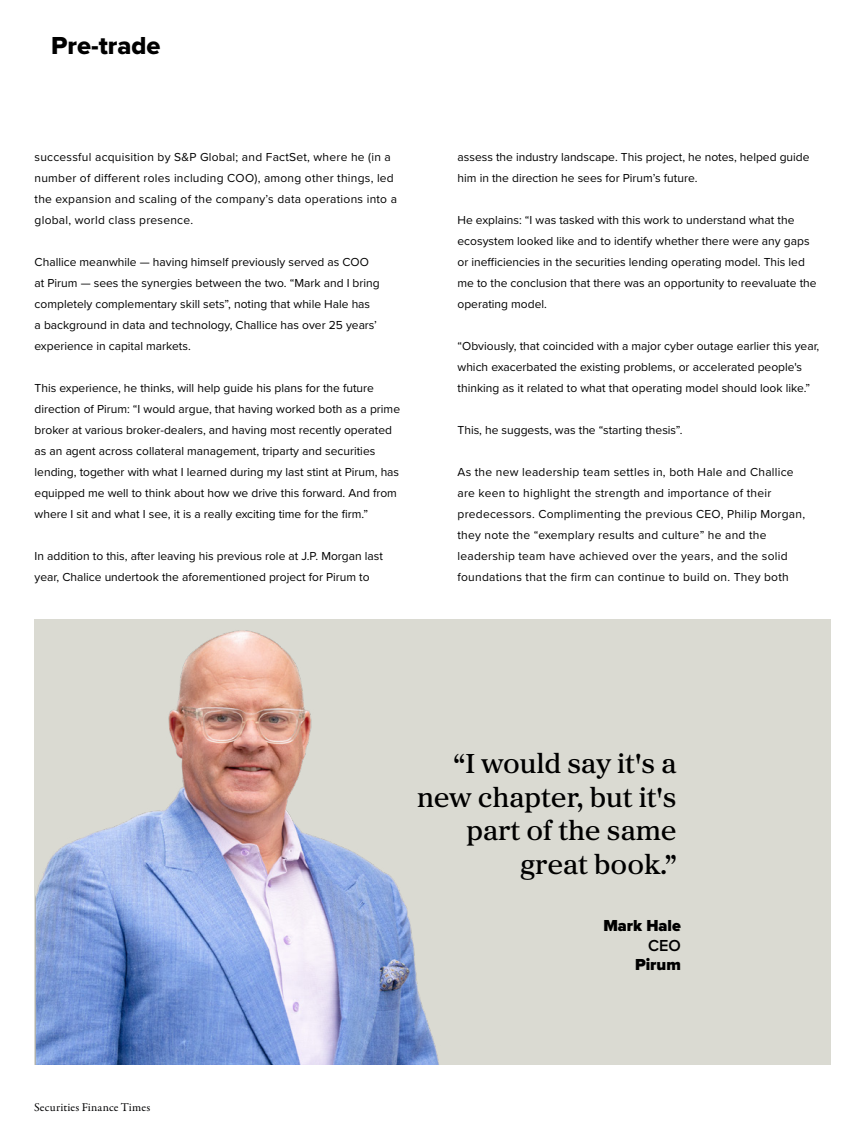
<style>
.page{position:relative;width:864px;height:1136px;background:#fff}
.page>*{position:absolute;margin:0;border:0;box-sizing:border-box;transform-origin:0 0}
.t1{font:500 28.5px/33.5px "Proxima Sera";color:#000;text-align:right}
.t2{font:25.5px "Proxima Nova Extrabld";color:#000}
.t3{font:900 16.5px "Proxima Nova";color:#000}
.t4{font:600 16.5px "Proxima Nova";color:#000}
.t5{font:12px/21px "Proxima Nova";color:#000}
.t6{font:12px/21px "Proxima Nova";letter-spacing:.02em;color:#000}
.t7{font:12px "Garamond Premr Pro";letter-spacing:.015em;color:#020203}
</style>
<div class="page">
<div style="left:34px;top:619px;width:796px;height:445px;background:#dadad2"></div>
<img style="left:35px;top:630px;width:404px;height:434px">
<h2 class="t2" style="left:51px;top:27px;width:111px">Pre-trade</h2>
<p class="t6" style="left:35px;top:146px;width:364px">successful acquisition by S&amp;P Global; and FactSet, where he (in a number of different roles including COO), among other things, led the expansion and scaling of the company’s data operations into a global, world class presence.</p>
<p class="t5" style="left:35px;top:251px;width:346px">Challice meanwhile — having himself previously served as COO at Pirum — sees the synergies between the two. “Mark and I bring completely complementary skill sets”, noting that while Hale has<br>a background in data and technology, Challice has over 25 years’ experience in capital markets.</p>
<p class="t5" style="left:35px;top:377px;width:367px">This experience, he thinks, will help guide his plans for the future direction of Pirum: “I would argue, that having worked both as a prime broker at various broker-dealers, and having most recently operated as an agent across collateral management, triparty and securities lending, together with what I learned during my last stint at Pirum, has equipped me well to think about how we drive this forward. And from where I sit and what I see, it is a really exciting time for the firm.”</p>
<p class="t5" style="left:35px;top:545px;width:350px">In addition to this, after leaving his previous role at J.P. Morgan last year, Chalice undertook the aforementioned project for Pirum to</p>
<p class="t5" style="left:457px;top:146px;width:353px">assess the industry landscape. This project, he notes, helped guide him in the direction he sees for Pirum’s future.</p>
<p class="t5" style="left:457px;top:209px;width:360px">He explains: “I was tasked with this work to understand what the ecosystem looked like and to identify whether there were any gaps or inefficiencies in the securities lending operating model. This led me to the conclusion that there was an opportunity to reevaluate the operating model.</p>
<p class="t5" style="left:457px;top:335px;width:363px">“Obviously, that coincided with a major cyber outage earlier this year, which exacerbated the existing problems, or accelerated people's thinking as it related to what that operating model should look like.”</p>
<p class="t5" style="left:457px;top:419px;width:226px">This, he suggests, was the “starting thesis”.</p>
<p class="t6" style="left:457px;top:461px;width:349px">As the new leadership team settles in, both Hale and Challice are keen to highlight the strength and importance of their predecessors. Complimenting the previous CEO, Philip Morgan, they note the “exemplary results and culture” he and the leadership team have achieved over the years, and the solid foundations that the firm can continue to build on. They both</p>
<p class="t7" style="left:34px;top:1099px;width:118px">Securities Finance Times</p>
<h1 class="t1" style="left:417px;top:745px;width:261px">“I would say it's a new chapter, but it's part of the same great book.”</h1>
<h3 class="t3" style="left:603px;top:913px;width:79px">Mark Hale</h3>
<h3 class="t4" style="left:648px;top:932px;width:34px">CEO</h3>
<h3 class="t3" style="left:634px;top:952px;width:47px">Pirum</h3>
</div>
